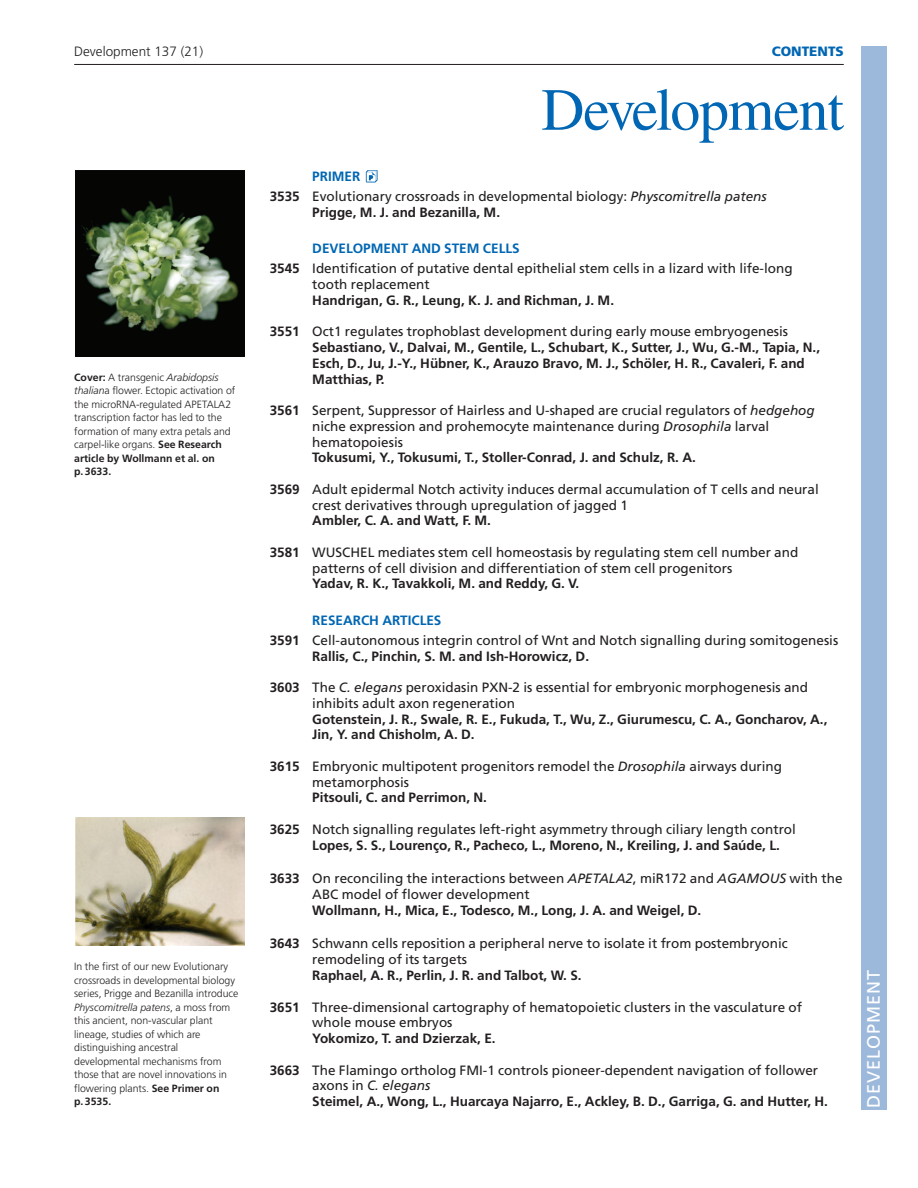
<style>
.page{position:relative;width:918px;height:1188px;background:#fff}
.page>*{position:absolute;margin:0;border:0;box-sizing:border-box;transform-origin:0 0}
.t1{font:59.85px "Times";letter-spacing:-.02em;color:#0166b3}
.t2{font:18px "Frutiger LT Std";letter-spacing:.055em;color:#fff}
.t3{font:13.5px/15.8px "Frutiger LT Std";color:#231f20}
.t4{font:700 13.5px/15.8px "Frutiger LT Std";color:#231f20}
.t5{font:300 13.5px "Frutiger LT Std";color:#231f20}
.t6{font:900 13.5px "Frutiger LT Std";color:#0166b3}
.t7{font:300 10.5px/13.5px "Frutiger LT Std";color:#231f20}
.s1{font-weight:700;color:#0166b3}
.s2{font-weight:700}
.s3{font-style:italic}
.s4{font-weight:400}
.s5{font-weight:400;font-style:italic}
</style>
<div class="page">
<svg style="left:366px;top:170px;width:12px;height:12px"></svg>
<hr style="left:74px;top:64px;width:770px;height:1px;background:#231f20">
<img style="left:75px;top:170px;width:169px;height:187px">
<img style="left:75px;top:818px;width:169px;height:127px">
<div style="left:861px;top:46px;width:25px;height:1064px;background:#9cb9db"></div>
<p class="t5" style="left:74px;top:46px;width:131px">Development 137 (21)</p>
<p class="t6" style="left:772px;top:44px;width:74px">CONTENTS</p>
<h1 class="t1" style="left:541px;top:88px;width:304px">Development</h1>
<p class="t3" style="left:270px;top:168px;width:499px;line-height:20px;text-indent:43px"><span class="s1">PRIMER<br></span><span class="s2">3535</span> Evolutionary crossroads in developmental biology: <span class="s3">Physcomitrella patens</span></p>
<p class="t4" style="left:312px;top:206px;width:189px">Prigge, M. J. and Bezanilla, M.</p>
<p class="t3" style="left:270px;top:240px;width:524px;line-height:20px;text-indent:43px"><span class="s1">DEVELOPMENT AND STEM CELLS<br></span><span class="s2">3545</span> Identification of putative dental epithelial stem cells in a lizard with life-long</p>
<p class="t3" style="left:312px;top:278px;width:119px">tooth replacement</p>
<p class="t4" style="left:312px;top:294px;width:303px">Handrigan, G. R., Leung, K. J. and Richman, J. M.</p>
<p class="t4" style="left:312px;top:325px;width:509px;text-indent:-43px">3551 <span class="s4">Oct1 regulates trophoblast development during early mouse embryogenesis </span>Sebastiano, V., Dalvai, M., Gentile, L., Schubart, K., Sutter, J., Wu, G.-M., Tapia, N., Esch, D., Ju, J.-Y., Hübner, K., Arauzo Bravo, M. J., Schöler, H. R., Cavaleri, F. and Matthias, P.</p>
<p class="t3" style="left:312px;top:404px;width:504px;text-indent:-43px"><span class="s2">3561</span> Serpent, Suppressor of Hairless and U-shaped are crucial regulators of <span class="s3">hedgehog </span>niche expression and prohemocyte maintenance during <span class="s3">Drosophila</span> larval hematopoiesis</p>
<p class="t4" style="left:312px;top:451px;width:385px">Tokusumi, Y., Tokusumi, T., Stoller-Conrad, J. and Schulz, R. A.</p>
<p class="t3" style="left:312px;top:483px;width:508px;text-indent:-43px"><span class="s2">3569</span> Adult epidermal Notch activity induces dermal accumulation of T cells and neural crest derivatives through upregulation of jagged 1</p>
<p class="t4" style="left:312px;top:514px;width:180px">Ambler, C. A. and Watt, F. M.</p>
<p class="t3" style="left:312px;top:546px;width:488px;text-indent:-43px"><span class="s2">3581</span> WUSCHEL mediates stem cell homeostasis by regulating stem cell number and patterns of cell division and differentiation of stem cell progenitors</p>
<p class="t4" style="left:312px;top:577px;width:269px">Yadav, R. K., Tavakkoli, M. and Reddy, G. V.</p>
<p class="t3" style="left:270px;top:611px;width:570px;line-height:20px;text-indent:43px"><span class="s1">RESEARCH ARTICLES<br></span><span class="s2">3591</span> Cell-autonomous integrin control of Wnt and Notch signalling during somitogenesis</p>
<p class="t4" style="left:312px;top:649px;width:278px">Rallis, C., Pinchin, S. M. and Ish-Horowicz, D.</p>
<p class="t3" style="left:312px;top:681px;width:497px;text-indent:-43px"><span class="s2">3603</span> The <span class="s3">C. elegans</span> peroxidasin PXN-2 is essential for embryonic morphogenesis and inhibits adult axon regeneration</p>
<p class="t4" style="left:312px;top:712px;width:517px">Gotenstein, J. R., Swale, R. E., Fukuda, T., Wu, Z., Giurumescu, C. A., Goncharov, A.,<br>Jin, Y. and Chisholm, A. D.</p>
<p class="t3" style="left:312px;top:760px;width:471px;text-indent:-43px"><span class="s2">3615</span> Embryonic multipotent progenitors remodel the <span class="s3">Drosophila</span> airways during metamorphosis</p>
<p class="t4" style="left:312px;top:791px;width:176px">Pitsouli, C. and Perrimon, N.</p>
<p class="t4" style="left:312px;top:823px;width:485px;text-indent:-43px">3625 <span class="s4">Notch signalling regulates left-right asymmetry through ciliary length control<br></span>Lopes, S. S., Lourenço, R., Pacheco, L., Moreno, N., Kreiling, J. and Saúde, L.</p>
<p class="t3" style="left:312px;top:872px;width:532px;text-indent:-43px"><span class="s2">3633</span> On reconciling the interactions between <span class="s3">APETALA2</span>, miR172 and <span class="s3">AGAMOUS</span> with the<br>ABC model of flower development</p>
<p class="t4" style="left:312px;top:903px;width:391px">Wollmann, H., Mica, E., Todesco, M., Long, J. A. and Weigel, D.</p>
<p class="t3" style="left:312px;top:937px;width:477px;text-indent:-43px"><span class="s2">3643</span> Schwann cells reposition a peripheral nerve to isolate it from postembryonic remodeling of its targets</p>
<p class="t4" style="left:312px;top:969px;width:271px">Raphael, A. R., Perlin, J. R. and Talbot, W. S.</p>
<p class="t3" style="left:312px;top:1000px;width:491px;text-indent:-43px"><span class="s2">3651</span> Three-dimensional cartography of hematopoietic clusters in the vasculature of whole mouse embryos</p>
<p class="t4" style="left:312px;top:1032px;width:185px">Yokomizo, T. and Dzierzak, E.</p>
<p class="t4" style="left:312px;top:1063px;width:517px;text-indent:-43px">3663 <span class="s4">The Flamingo ortholog FMI-1 controls pioneer-dependent navigation of follower axons in</span> <span class="s5">C. elegans<br></span>Steimel, A., Wong, L., Huarcaya Najarro, E., Ackley, B. D., Garriga, G. and Hutter, H.</p>
<p class="t7" style="left:74px;top:371px;width:163px"><span class="s2">Cover:</span> A transgenic <span class="s3">Arabidopsis thalian</span>a flower. Ectopic activation of the microRNA-regulated APETALA2 transcription factor has led to the formation of many extra petals and carpel-like organs. <span class="s2">See Research article by Wollmann et al. on<br>p. 3633.</span></p>
<p class="t7" style="left:74px;top:960px;width:166px">In the first of our new Evolutionary crossroads in developmental biology series, Prigge and Bezanilla introduce<br><span class="s3">Physcomitrella patens</span>, a moss from this ancient, non-vascular plant lineage, studies of which are distinguishing ancestral developmental mechanisms from those that are novel innovations in flowering plants. <span class="s2">See Primer on<br>p. 3535.</span></p>
<h2 class="t2" style="left:863px;top:1108px;width:140px;rotate:-90deg">DEVELOPMENT</h2>
</div>
